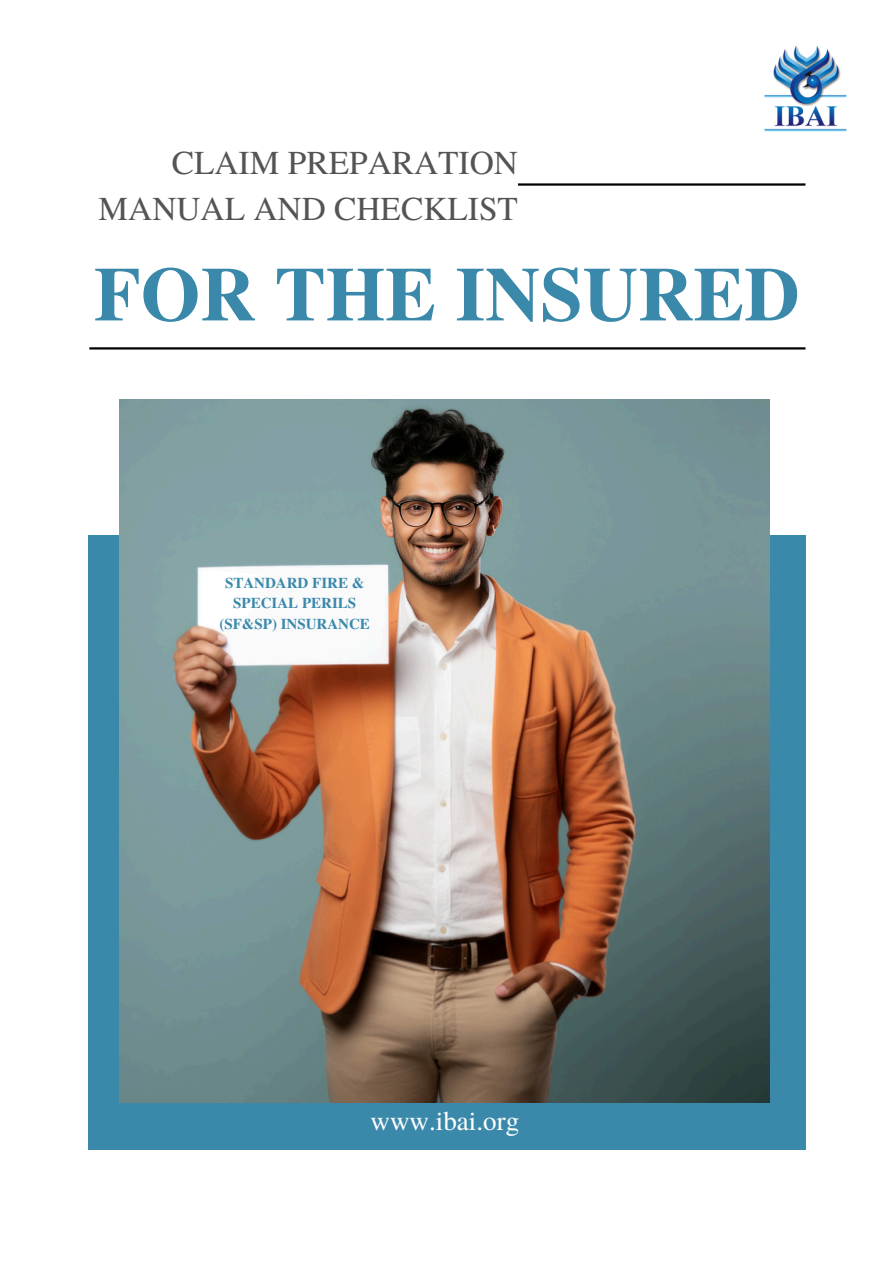
<style>
.page{position:relative;width:894px;height:1264px;background:#fff}
.page>*{position:absolute;margin:0;border:0;box-sizing:border-box;transform-origin:0 0}
.t1{font:700 76.5px "Te X Gyre Termes";color:#3a89ab}
.t2{font:33.45px/45.8px "Te X Gyre Termes";color:#545454;text-align:right}
.t3{font:27px "Te X Gyre Termes";color:#fff}
.t4{font:700 15px/20.2px "Te X Gyre Termes";color:#3a89ab;text-align:center}
</style>
<div class="page">
<div style="left:88px;top:535px;width:717px;height:615px;background:#3a89ab"></div>
<hr style="left:518px;top:183px;width:287px;height:3px;background:#000">
<hr style="left:89px;top:347px;width:716px;height:2px;background:#000">
<img style="left:120px;top:399px;width:649px;height:703px">
<img style="left:764px;top:45px;width:83px;height:87px">
<p class="t2" style="left:98px;top:138px;width:421px">CLAIM PREPARATION<br>MANUAL AND CHECKLIST</p>
<h1 class="t1" style="left:94px;top:235px;width:707px">FOR THE INSURED</h1>
<h3 class="t4" style="left:219px;top:572px;width:152px">STANDARD FIRE &amp;<br>SPECIAL PERILS (SF&amp;SP) INSURANCE</h3>
<p class="t3" style="left:370px;top:1101px;width:150px">www.ibai.org</p>
</div>
